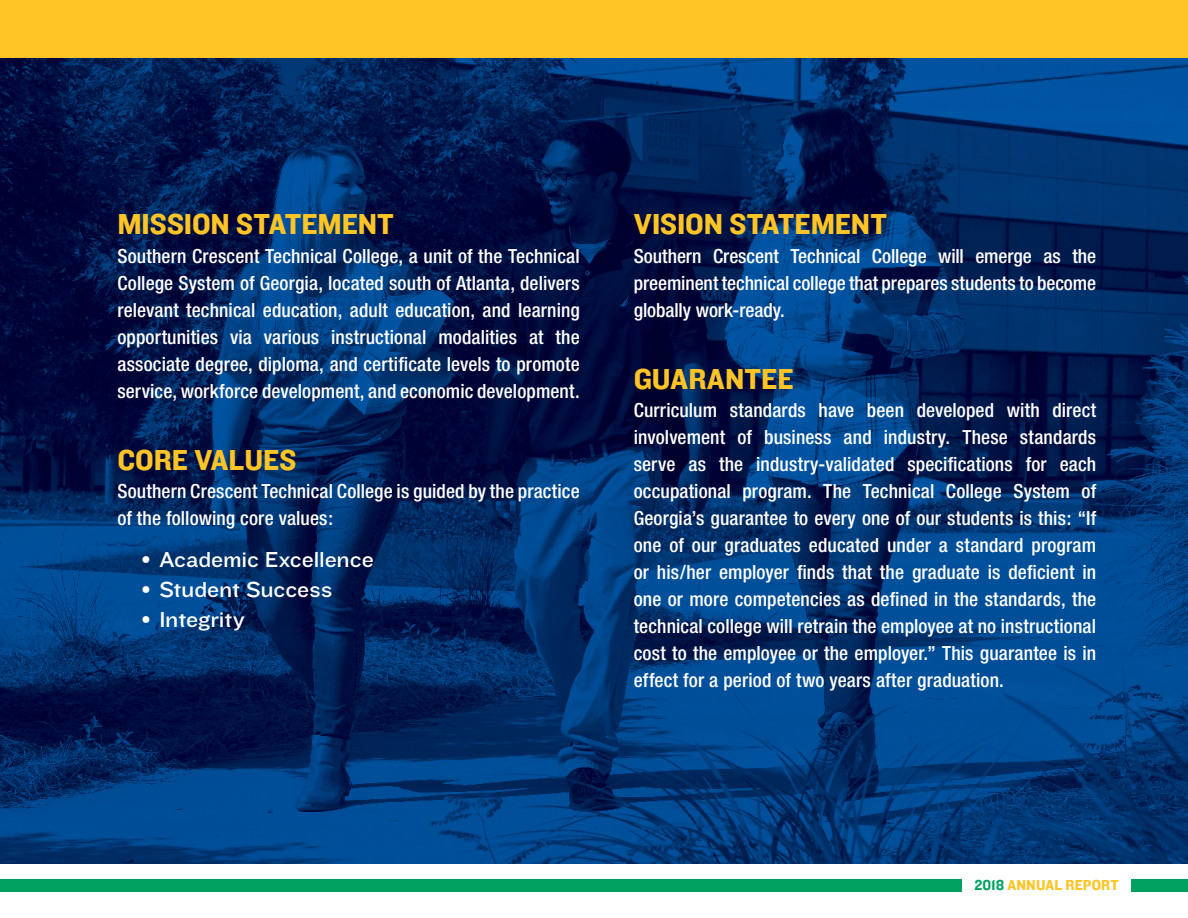
<style>
.page{position:relative;width:1188px;height:918px;background:#fff}
.page>*{position:absolute;margin:0;border:0;box-sizing:border-box;transform-origin:0 0}
.t1{font:30px "Knockout HTF51 Middleweight";letter-spacing:-.005em;color:#ffc425}
.t2{font:22.5px "Knockout HTF32 Junior Cruiserwt";letter-spacing:-.005em;color:#fff}
.t3{font:500 condensed 19.5px/27px "Helvetica Neue";letter-spacing:.005em;color:#fff;text-align:justify}
.t4{font:15px "Knockout HTF51 Middleweight";letter-spacing:.005em;color:#ffc425}
.s1{color:#00a160}
</style>
<div class="page">
<img style="left:0;top:58px;width:1188px;height:806px">
<div style="left:0;top:0;width:1188px;height:58px;background:#ffc425"></div>
<div style="left:0;top:879px;width:962px;height:13px;background:#00a160"></div>
<div style="left:1132px;top:879px;width:56px;height:13px;background:#00a160"></div>
<h1 class="t1" style="left:117px;top:208px;width:278px">MISSION STATEMENT</h1>
<p class="t3" style="left:117px;top:242px;width:464px">Southern Crescent Technical College, a unit of the Technical College System of Georgia, located south of Atlanta, delivers relevant technical education, adult education, and learning opportunities via various instructional modalities at the associate degree, diploma, and certificate levels to promote service, workforce development, and economic development.</p>
<h1 class="t1" style="left:117px;top:444px;width:181px">CORE VALUES</h1>
<p class="t3" style="left:117px;top:477px;width:464px">Southern Crescent Technical College is guided by the practice of the following core values:</p>
<p class="t2" style="left:141px;top:547px;width:234px">• Academic Excellence</p>
<p class="t2" style="left:141px;top:577px;width:192px">• Student Success</p>
<p class="t2" style="left:141px;top:607px;width:105px">• Integrity</p>
<h1 class="t1" style="left:634px;top:208px;width:255px">VISION STATEMENT</h1>
<p class="t3" style="left:634px;top:242px;width:464px">Southern Crescent Technical College will emerge as the preeminent technical college that prepares students to become globally work-ready.</p>
<h1 class="t1" style="left:634px;top:363px;width:161px">GUARANTEE</h1>
<p class="t3" style="left:634px;top:396px;width:464px">Curriculum standards have been developed with direct involvement of business and industry. These standards serve as the industry-validated specifications for each occupational program. The Technical College System of Georgia’s guarantee to every one of our students is this: “If one of our graduates educated under a standard program or his/her employer finds that the graduate is deficient in one or more competencies as defined in the standards, the technical college will retrain the employee at no instructional cost to the employee or the employer.” This guarantee is in effect for a period of two years after graduation.</p>
<p class="t4" style="left:974px;top:877px;width:146px"><span class="s1">2018</span> ANNUAL REPORT</p>
</div>
